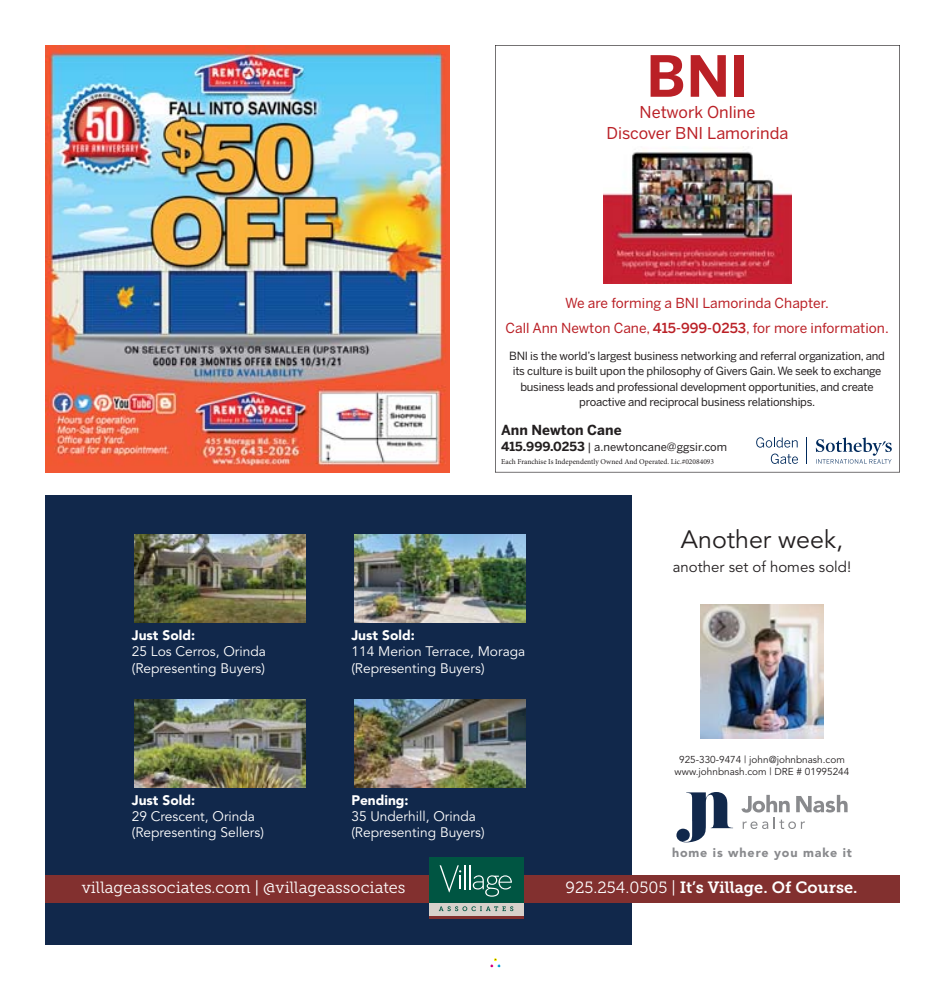
<style>
.page{position:relative;width:945px;height:990px;background:#fff}
.page>*{position:absolute;margin:0;border:0;box-sizing:border-box;transform-origin:0 0}
.t1{font:700 56.25px "Benton Sans";color:#ba2026}
.t2{font:25px "Avenir";color:#231f20}
.t3{font:16.25px "Museo Slab 300";color:#fff}
.t4{font:16.25px "Museo Slab 700";color:#fff}
.t5{font:16.25px/21.2px "Benton Sans";color:#ba2026;text-align:center}
.t6{font:15px "Avenir";color:#231f20}
.t7{font:13.75px/16.2px "Avenir";color:#fff}
.t8{font:13.75px/25px "Benton Sans";color:#ba2026;text-align:center}
.t9{font:900 13.75px "Avenir";color:#fff}
.t10{font:700 13.75px "Benton Sans";color:#231f20}
.t11{font:900 12.5px "Avenir";letter-spacing:.07em;color:#898a8d}
.t12{font:11.25px/15.4px "Benton Sans";letter-spacing:-.02em;color:#231f20;text-align:center}
.t13{font:11.25px "Benton Sans";color:#231f20}
.t14{font:10px/12px "Avenir";color:#231f20;text-align:center}
.t15{font:7.5px "Minion Pro";color:#231f20}
.s1{font-weight:500}
.s2{font-weight:700;font-size:12.5px}
.s3{font-family:"Museo Slab 300"}
</style>
<div class="page">
<div style="left:490px;top:958px;width:11px;height:10px;border:1px solid #fff"></div>
<svg style="left:495px;top:45px;width:405px;height:427px"></svg>
<img style="left:45px;top:45px;width:405px;height:427px">
<div style="left:45px;top:495px;width:587px;height:450px;background:#11284b"></div>
<div style="left:45px;top:875px;width:855px;height:28px;background:#82302f"></div>
<div style="left:429px;top:902px;width:94px;height:15px;background:#d7d1cb"></div>
<div style="left:429px;top:857px;width:94px;height:45px;background:#005542"></div>
<hr style="left:429px;top:916px;width:94px;height:3px;background:#82302f">
<svg style="left:439px;top:906px;width:74px;height:5px"></svg>
<svg style="left:440px;top:865px;width:26px;height:27px"></svg>
<hr style="left:469px;top:865px;width:2px;height:24px;background:#fff">
<svg style="left:473px;top:875px;width:39px;height:22px"></svg>
<svg style="left:741px;top:795px;width:107px;height:34px"></svg>
<svg style="left:676px;top:792px;width:57px;height:50px"></svg>
<img style="left:134px;top:535px;width:172px;height:88px">
<img style="left:134px;top:699px;width:172px;height:88px">
<img style="left:354px;top:535px;width:172px;height:88px">
<img style="left:354px;top:699px;width:172px;height:88px">
<img style="left:700px;top:604px;width:124px;height:135px">
<h1 class="t1" style="left:646px;top:55px;width:104px">BNI</h1>
<h3 class="t5" style="left:606px;top:103px;width:184px">Network Online<br>Discover BNI Lamorinda</h3>
<p class="t8" style="left:505px;top:292px;width:385px">We are forming a BNI Lamorinda Chapter.<br>Call Ann Newton Cane, <span class="s1">415-999-0253</span>, for more information.</p>
<p class="t12" style="left:509px;top:349px;width:377px">BNI is the world’s largest business networking and referral organization, and its culture is built upon the philosophy of Givers Gain. We seek to exchange business leads and professional development opportunities, and create proactive and reciprocal business relationships.</p>
<p class="t10" style="left:501px;top:425px;width:122px">Ann Newton Cane</p>
<p class="t13" style="left:501px;top:442px;width:228px"><span class="s2">415.999.0253</span> | a.newtoncane@ggsir.com</p>
<p class="t15" style="left:501px;top:457px;width:215px">Each Franchise Is Independently Owned And Operated. Lic.#02084093</p>
<p class="t9" style="left:132px;top:630px;width:65px">Just Sold:</p>
<p class="t7" style="left:132px;top:645px;width:136px">25 Los Cerros, Orinda (Representing Buyers)</p>
<p class="t9" style="left:132px;top:794px;width:65px">Just Sold:</p>
<p class="t7" style="left:132px;top:810px;width:134px">29 Crescent, Orinda (Representing Sellers)</p>
<p class="t9" style="left:351px;top:630px;width:65px">Just Sold:</p>
<p class="t7" style="left:351px;top:645px;width:175px">114 Merion Terrace, Moraga (Representing Buyers)</p>
<p class="t9" style="left:351px;top:794px;width:59px">Pending:</p>
<p class="t7" style="left:351px;top:810px;width:135px">35 Underhill, Orinda (Representing Buyers)</p>
<h2 class="t2" style="left:681px;top:529px;width:164px">Another week,</h2>
<h3 class="t6" style="left:673px;top:561px;width:180px">another set of homes sold!</h3>
<p class="t14" style="left:675px;top:755px;width:176px">925-330-9474 | john@johnbnash.com www.johnbnash.com | DRE # 01995244</p>
<p class="t11" style="left:672px;top:848px;width:181px">home is where you make it</p>
<h3 class="t3" style="left:82px;top:878px;width:325px">villageassociates.com | @villageassociates</h3>
<h3 class="t4" style="left:566px;top:878px;width:293px"><span class="s3">925.254.0505 |</span> It’s Village. Of Course.</h3>
</div>
